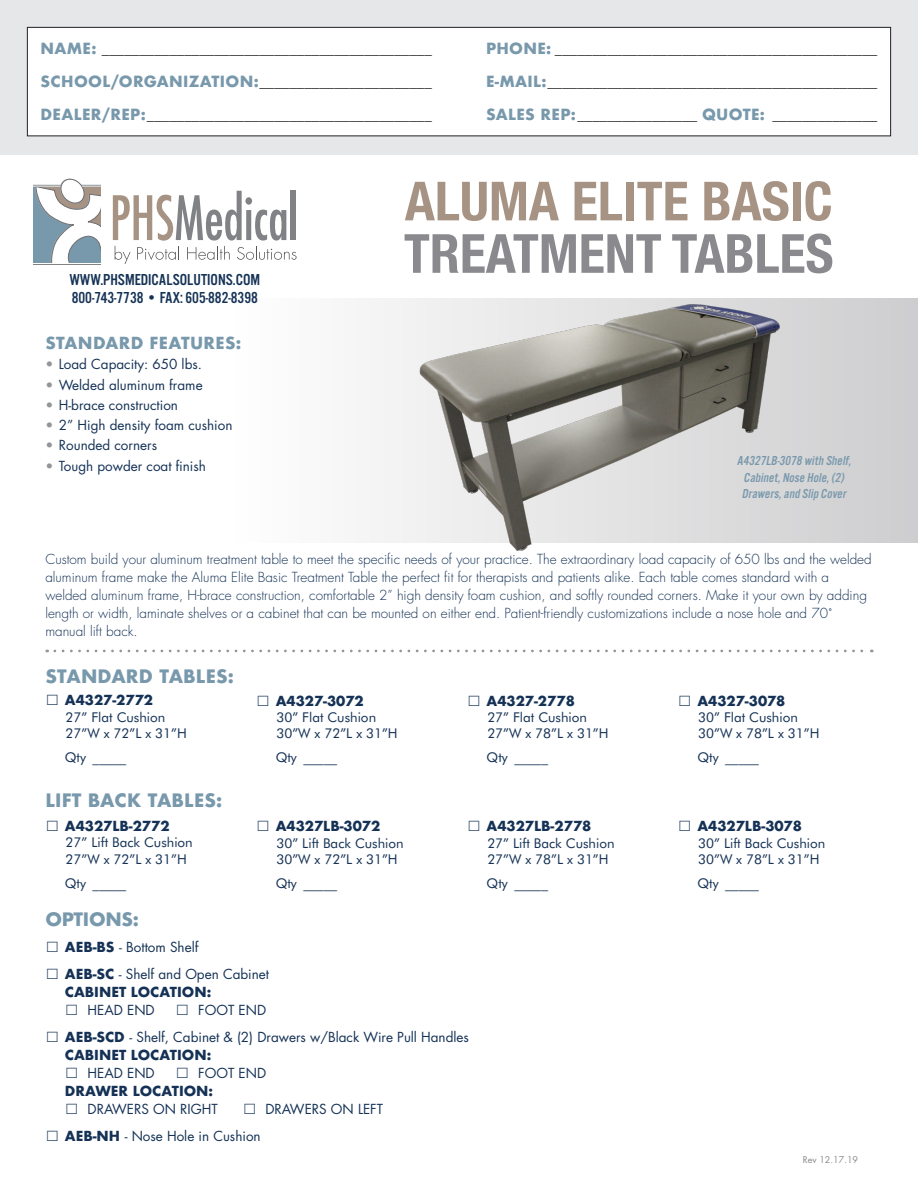
<style>
.page{position:relative;width:918px;height:1188px;background:#fff}
.page>*{position:absolute;margin:0;border:0;box-sizing:border-box;transform-origin:0 0}
.Feature_Header{font:700 condensed 54px "Helvetica Neue";color:#a79383}
.Feature_Header-2{font:700 condensed 54px "Helvetica Neue";color:#8a8a8e}
.t1{font:700 18px "Futura";letter-spacing:.01em;color:#7898ac}
.t2{font:700 18px "Futura";letter-spacing:-.015em;color:#7898ac}
.t3{font:16.5px "Alternate Got No 3 D";color:#153256}
.t4{font:700 16.2px "Futura";letter-spacing:.02em;color:#7898ac}
.t5{font:700 15px "Minion Pro";color:#231f20}
.t6{font:300 13.5px/18px "Futura";color:#153256}
.t7{font:13.5px "Futura BT";color:#153256}
.t8{font:13.5px "Futura";color:#153256}
.t9{font:700 13.5px/18px "Futura";color:#153256}
.t10{font:italic 13.5px/16.2px "Alternate Got No 3 D";color:#7898ac;text-align:center}
.t11{font:9px "Futura";color:#8a8a8e}
.s1{font-family:"Futura";color:#7898ac}
.s2{color:#939598}
.s3{font-weight:700}
.s4{font-weight:400}
</style>
<div class="page">
<svg style="left:370px;top:299px;width:548px;height:244px;fill:#d4d4d6"></svg>
<svg style="left:55px;top:650px;width:817px;height:2px"></svg>
<div style="left:0;top:0;width:918px;height:154px;background:#e6e7e9"></div>
<div style="left:27px;top:27px;width:864px;height:109px;background:#fff"></div>
<div style="left:27px;top:27px;width:864px;height:109px;border:1px solid #231f20"></div>
<img style="left:418px;top:298px;width:362px;height:253px">
<svg style="left:113px;top:191px;width:184px;height:73px"></svg>
<svg style="left:33px;top:178px;width:68px;height:85px"></svg>
<hr style="left:33px;top:264px;width:69px;height:1px;background:#808285">
<p class="t5" style="left:40px;top:39px;width:393px"><span class="s1">NAME:</span> ____________________________________________</p>
<p class="t5" style="left:40px;top:72px;width:393px"><span class="s1">SCHOOL/ORGANIZATION:</span>_______________________</p>
<p class="t5" style="left:40px;top:105px;width:393px"><span class="s1">DEALER/REP:</span>______________________________________</p>
<p class="t5" style="left:486px;top:39px;width:393px"><span class="s1">PHONE:</span> ___________________________________________</p>
<p class="t5" style="left:486px;top:72px;width:393px"><span class="s1">E-MAIL:</span>____________________________________________</p>
<p class="t5" style="left:486px;top:105px;width:393px"><span class="s1">SALES REP:</span>________________ <span class="s1">QUOTE:</span> ______________</p>
<p class="t3" style="left:69px;top:271px;width:192px">WWW.PHSMEDICALSOLUTIONS.COM</p>
<p class="t3" style="left:72px;top:289px;width:188px">800-743-7738 • FAX: 605-882-8398</p>
<p class="t4" style="left:45px;top:331px;width:197px">STANDARD FEATURES:</p>
<p class="t8" style="left:45px;top:355px;width:158px"><span class="s2">•</span> Load Capacity: 650 lbs.</p>
<p class="t8" style="left:45px;top:375px;width:159px"><span class="s2">•</span> Welded aluminum frame</p>
<p class="t8" style="left:45px;top:396px;width:134px"><span class="s2">•</span> H-brace construction</p>
<p class="t8" style="left:45px;top:416px;width:189px"><span class="s2">•</span> 2” High density foam cushion</p>
<p class="t8" style="left:45px;top:436px;width:113px"><span class="s2">•</span> Rounded corners</p>
<p class="t8" style="left:45px;top:456px;width:162px"><span class="s2">•</span> Tough powder coat finish</p>
<p class="Feature_Header" style="left:405px;top:156px;width:429px">ALUMA ELITE BASIC</p>
<p class="Feature_Header-2" style="left:404px;top:209px;width:431px">TREATMENT TABLES</p>
<p class="t10" style="left:737px;top:453px;width:118px">A4327LB-3078 with Shelf,<br>Cabinet,Nose Hole,(2)<br>Drawers,and Slip Cover</p>
<p class="t6" style="left:45px;top:550px;width:828px">Custom build your aluminum treatment table to meet the specific needs of your practice. The extraordinary load capacity of 650 lbs and the welded aluminum frame make the Aluma Elite Basic Treatment Table the perfect fit for therapists and patients alike. Each table comes standard with a welded aluminum frame, H-brace construction, comfortable 2” high density foam cushion, and softly rounded corners. Make it your own by adding length or width, laminate shelves or a cabinet that can be mounted on either end. Patient-friendly customizations include a nose hole and 70˚ manual lift back.</p>
<p class="t1" style="left:45px;top:663px;width:190px">STANDARD TABLES:</p>
<p class="t9" style="left:45px;top:691px;width:109px">□ A4327-2772</p>
<p class="t7" style="left:66px;top:709px;width:101px">27” Flat Cushion</p>
<p class="t7" style="left:66px;top:725px;width:123px">27”W x 72”L x 31”H</p>
<p class="t7" style="left:65px;top:749px;width:63px">Qty _____</p>
<p class="t1" style="left:45px;top:788px;width:179px">LIFT BACK TABLES:</p>
<p class="t9" style="left:45px;top:817px;width:126px">□ A4327LB-2772</p>
<p class="t7" style="left:66px;top:834px;width:129px">27” Lift Back Cushion</p>
<p class="t7" style="left:66px;top:851px;width:123px">27”W x 72”L x 31”H</p>
<p class="t7" style="left:65px;top:875px;width:63px">Qty _____</p>
<p class="t9" style="left:256px;top:692px;width:109px">□ A4327-3072</p>
<p class="t7" style="left:276px;top:709px;width:101px">30” Flat Cushion</p>
<p class="t7" style="left:276px;top:725px;width:123px">30”W x 72”L x 31”H</p>
<p class="t7" style="left:276px;top:749px;width:63px">Qty _____</p>
<p class="t9" style="left:256px;top:817px;width:126px">□ A4327LB-3072</p>
<p class="t7" style="left:276px;top:835px;width:129px">30” Lift Back Cushion</p>
<p class="t7" style="left:276px;top:851px;width:123px">30”W x 72”L x 31”H</p>
<p class="t7" style="left:276px;top:875px;width:63px">Qty _____</p>
<p class="t9" style="left:467px;top:692px;width:109px">□ A4327-2778</p>
<p class="t7" style="left:487px;top:709px;width:101px">27” Flat Cushion</p>
<p class="t7" style="left:487px;top:725px;width:123px">27”W x 78”L x 31”H</p>
<p class="t7" style="left:487px;top:749px;width:63px">Qty _____</p>
<p class="t9" style="left:467px;top:817px;width:126px">□ A4327LB-2778</p>
<p class="t7" style="left:487px;top:835px;width:129px">27” Lift Back Cushion</p>
<p class="t7" style="left:487px;top:851px;width:123px">27”W x 78”L x 31”H</p>
<p class="t7" style="left:487px;top:875px;width:63px">Qty _____</p>
<p class="t2" style="left:45px;top:906px;width:95px">OPTIONS:</p>
<p class="t8" style="left:45px;top:938px;width:155px">□ <span class="s3">AEB-BS</span> - Bottom Shelf</p>
<p class="t9" style="left:65px;top:965px;width:206px;text-indent:-20px">□ AEB-SC <span class="s4">- Shelf and Open Cabinet<br></span>CABINET LOCATION:</p>
<p class="t8" style="left:65px;top:1001px;width:91px">□ HEAD END</p>
<p class="t8" style="left:176px;top:1001px;width:92px">□ FOOT END</p>
<p class="t8" style="left:45px;top:1028px;width:425px">□ <span class="s3">AEB-SCD</span> - Shelf, Cabinet &amp; (2) Drawers w/Black Wire Pull Handles</p>
<p class="t9" style="left:65px;top:1046px;width:148px">CABINET LOCATION:</p>
<p class="t8" style="left:65px;top:1064px;width:91px">□ HEAD END</p>
<p class="t8" style="left:176px;top:1064px;width:92px">□ FOOT END</p>
<p class="t9" style="left:65px;top:1082px;width:150px">DRAWER LOCATION:</p>
<p class="t8" style="left:65px;top:1100px;width:154px">□ DRAWERS ON RIGHT</p>
<p class="t8" style="left:243px;top:1100px;width:142px">□ DRAWERS ON LEFT</p>
<p class="t8" style="left:45px;top:1127px;width:217px">□ <span class="s3">AEB-NH</span> - Nose Hole in Cushion</p>
<p class="t9" style="left:678px;top:692px;width:109px">□ A4327-3078</p>
<p class="t7" style="left:698px;top:709px;width:101px">30” Flat Cushion</p>
<p class="t7" style="left:698px;top:725px;width:123px">30”W x 78”L x 31”H</p>
<p class="t7" style="left:697px;top:749px;width:63px">Qty _____</p>
<p class="t9" style="left:678px;top:817px;width:126px">□ A4327LB-3078</p>
<p class="t7" style="left:698px;top:835px;width:129px">30” Lift Back Cushion</p>
<p class="t7" style="left:698px;top:851px;width:123px">30”W x 78”L x 31”H</p>
<p class="t7" style="left:697px;top:875px;width:63px">Qty _____</p>
<p class="t11" style="left:803px;top:1153px;width:57px">Rev 12.17.19</p>
</div>
